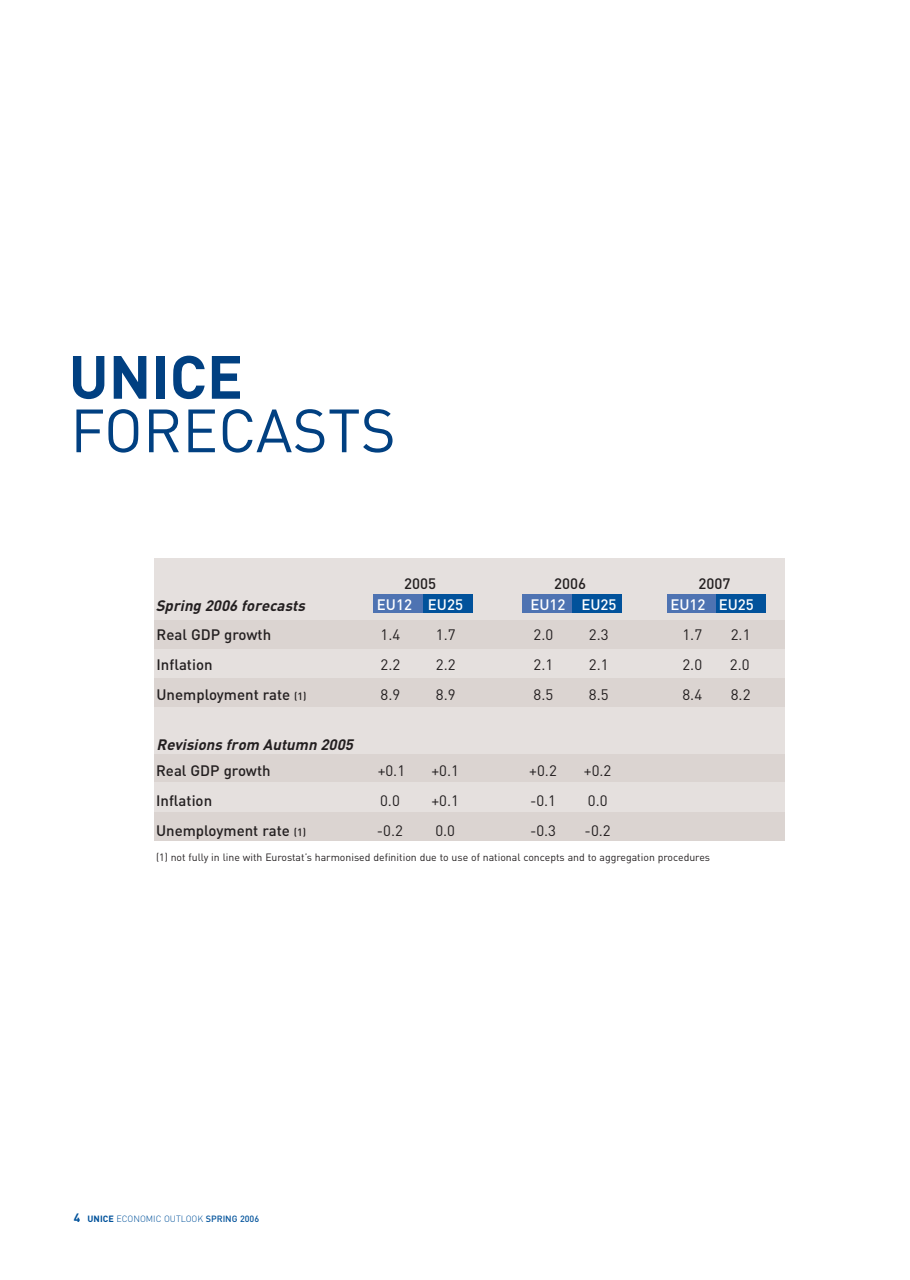
<style>
.page{position:relative;width:910px;height:1280px;background:#fff}
.page>*{position:absolute;margin:0;border:0;box-sizing:border-box;transform-origin:0 0}
.t1{font:60px "DIN";color:#014081}
.t2{font:700 60px "DIN";color:#014081}
.t3{font:15px "DIN";color:#231f20}
.t4{font:500 15px "DIN";color:#231f20}
.t5{font:italic 700 15px "DIN";color:#231f20}
.t6{font:500 15px "DIN";color:#fff}
.t7{font:10.5px "DIN";color:#231f20}
.t8{font:300 9px "DIN";color:#01529b}
.s1{font-size:10.5px}
.s2{font-weight:700;font-size:12px}
.s3{font-weight:700}
.s4{font-weight:500}
</style>
<div class="page">
<div style="left:154px;top:812px;width:631px;height:29px;background:#dbd4d1"></div>
<div style="left:154px;top:649px;width:631px;height:29px;background:#e5e0de"></div>
<div style="left:154px;top:678px;width:631px;height:29px;background:#dbd4d1"></div>
<div style="left:154px;top:620px;width:631px;height:29px;background:#dbd4d1"></div>
<div style="left:154px;top:558px;width:631px;height:62px;background:#e5e0de"></div>
<div style="left:154px;top:707px;width:631px;height:48px;background:#e5e0de"></div>
<div style="left:374px;top:594px;width:49px;height:19px;background:#4e73b2"></div>
<div style="left:423px;top:594px;width:49px;height:19px;background:#01529b"></div>
<div style="left:523px;top:594px;width:49px;height:19px;background:#4e73b2"></div>
<div style="left:572px;top:594px;width:49px;height:19px;background:#01529b"></div>
<div style="left:154px;top:755px;width:631px;height:29px;background:#dbd4d1"></div>
<div style="left:154px;top:783px;width:631px;height:29px;background:#e5e0de"></div>
<div style="left:667px;top:594px;width:49px;height:19px;background:#4e73b2"></div>
<div style="left:716px;top:594px;width:50px;height:19px;background:#01529b"></div>
<h1 class="t2" style="left:69px;top:356px;width:176px">UNICE</h1>
<h1 class="t1" style="left:70px;top:409px;width:327px">FORECASTS</h1>
<h2 class="t5" style="left:156px;top:600px;width:154px">Spring 2006 forecasts</h2>
<h2 class="t4" style="left:404px;top:578px;width:33px">2005</h2>
<h2 class="t4" style="left:554px;top:578px;width:33px">2006</h2>
<h2 class="t4" style="left:698px;top:578px;width:33px">2007</h2>
<h2 class="t6" style="left:377px;top:599px;width:88px">EU12 EU25</h2>
<h2 class="t6" style="left:530px;top:599px;width:88px">EU12 EU25</h2>
<h2 class="t6" style="left:670px;top:599px;width:85px">EU12 EU25</h2>
<h2 class="t4" style="left:157px;top:629px;width:116px">Real GDP growth</h2>
<h2 class="t3" style="left:381px;top:629px;width:21px">1.4</h2>
<h2 class="t3" style="left:436px;top:629px;width:21px">1.7</h2>
<h2 class="t3" style="left:534px;top:629px;width:21px">2.0</h2>
<h2 class="t3" style="left:589px;top:629px;width:21px">2.3</h2>
<h2 class="t3" style="left:682px;top:629px;width:21px">1.7</h2>
<h2 class="t3" style="left:731px;top:629px;width:21px">2.1</h2>
<h2 class="t4" style="left:157px;top:659px;width:58px">Inflation</h2>
<h2 class="t3" style="left:381px;top:659px;width:21px">2.2</h2>
<h2 class="t3" style="left:436px;top:659px;width:21px">2.2</h2>
<h2 class="t3" style="left:534px;top:659px;width:21px">2.1</h2>
<h2 class="t3" style="left:589px;top:659px;width:21px">2.1</h2>
<h2 class="t3" style="left:682px;top:659px;width:21px">2.0</h2>
<h2 class="t3" style="left:730px;top:659px;width:21px">2.0</h2>
<h2 class="t4" style="left:157px;top:689px;width:152px">Unemployment rate <span class="s1">(1)</span></h2>
<h2 class="t3" style="left:381px;top:689px;width:21px">8.9</h2>
<h2 class="t3" style="left:436px;top:689px;width:21px">8.9</h2>
<h2 class="t3" style="left:534px;top:689px;width:21px">8.5</h2>
<h2 class="t3" style="left:589px;top:689px;width:21px">8.5</h2>
<h2 class="t3" style="left:682px;top:689px;width:21px">8.4</h2>
<h2 class="t3" style="left:731px;top:689px;width:21px">8.2</h2>
<h2 class="t5" style="left:157px;top:739px;width:201px">Revisions from Autumn 2005</h2>
<h2 class="t4" style="left:156px;top:765px;width:116px">Real GDP growth</h2>
<h2 class="t3" style="left:378px;top:765px;width:29px">+0.1</h2>
<h2 class="t3" style="left:431px;top:765px;width:29px">+0.1</h2>
<h2 class="t3" style="left:529px;top:765px;width:29px">+0.2</h2>
<h2 class="t3" style="left:584px;top:765px;width:29px">+0.2</h2>
<h2 class="t4" style="left:156px;top:795px;width:58px">Inflation</h2>
<h2 class="t3" style="left:380px;top:795px;width:21px">0.0</h2>
<h2 class="t3" style="left:431px;top:795px;width:29px">+0.1</h2>
<h2 class="t3" style="left:530px;top:795px;width:28px">-0.1</h2>
<h2 class="t3" style="left:588px;top:795px;width:21px">0.0</h2>
<h2 class="t4" style="left:156px;top:825px;width:152px">Unemployment rate <span class="s1">(1)</span></h2>
<h2 class="t3" style="left:377px;top:825px;width:28px">-0.2</h2>
<h2 class="t3" style="left:435px;top:825px;width:21px">0.0</h2>
<h2 class="t3" style="left:530px;top:825px;width:28px">-0.3</h2>
<h2 class="t3" style="left:585px;top:825px;width:28px">-0.2</h2>
<p class="t7" style="left:156px;top:854px;width:555px">(1) not fully in line with Eurostat’s harmonised definition due to use of national concepts and to aggregation procedures</p>
<p class="t8" style="left:74px;top:1215px;width:187px"><span class="s2">4</span> <span class="s3">UNICE</span> ECONOMIC OUTLOOK <span class="s4">SPRING 2006</span></p>
</div>
